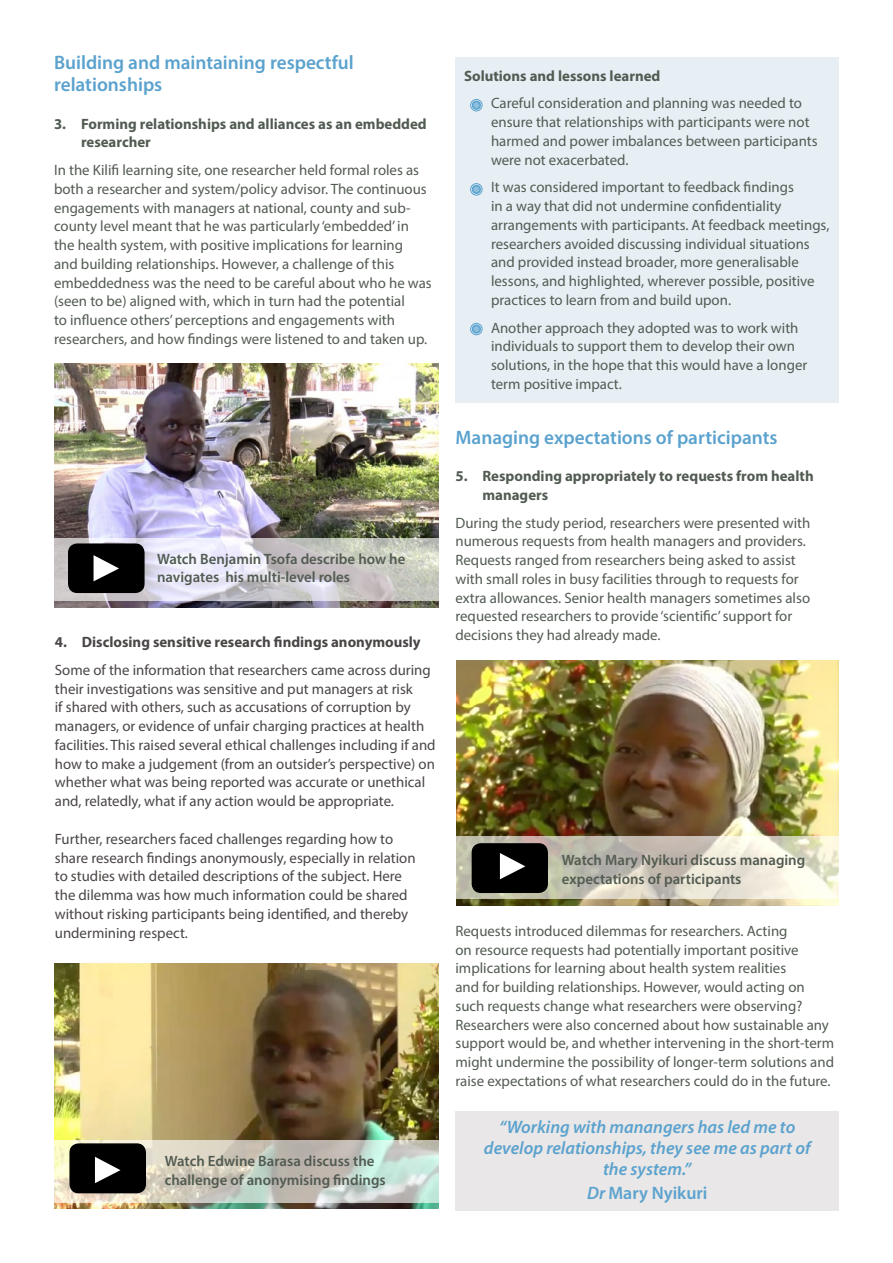
<style>
.page{position:relative;width:893px;height:1263px;background:#fff}
.page>*{position:absolute;margin:0;border:0;box-sizing:border-box;transform-origin:0 0}
.t1{font:600 19.5px/22.5px "Myriad Pro";color:#5ba2ce}
.t2{font:italic 600 18px/21px "Myriad Pro";color:#5ba2ce;text-align:center}
.t3{font:600 18px "Myriad Pro";color:#5ba2ce}
.t4{font:15px/18.8px "Myriad Pro";color:#525b52}
.t5{font:15px/18.8px "Myriad Pro";color:#4a4645}
.t6{font:600 15px/18.8px "Myriad Pro";color:#525b52}
.t7{font:700 15px/18.8px "Myriad Pro";color:#525b52}
.t8{font:700 15px "Myriad Pro";color:#4a4645}
.s1{font-style:italic}
</style>
<div class="page">
<div style="left:455px;top:1111px;width:384px;height:99px;background:#e9e7e7"></div>
<img style="left:55px;top:363px;width:383px;height:244px">
<svg style="left:54px;top:538px;width:385px;height:62px"></svg>
<div style="left:69px;top:544px;width:75px;height:48px;background:#000;border-radius:9px"></div>
<div style="left:68px;top:543px;width:77px;height:50px;border:2px solid #000;border-radius:9px"></div>
<svg style="left:94px;top:555px;width:25px;height:26px"></svg>
<div style="left:455px;top:57px;width:384px;height:345px;background:#e7eff5"></div>
<div style="left:472px;top:101px;width:9px;height:9px;background:#8cbedd;border-radius:50%"></div>
<div style="left:470px;top:99px;width:12px;height:12px;border:1px solid #5ba2ce;border-radius:50%"></div>
<div style="left:472px;top:101px;width:9px;height:9px;border:2px solid #5ba2ce;border-radius:50%"></div>
<div style="left:472px;top:185px;width:9px;height:9px;background:#8cbedd;border-radius:50%"></div>
<div style="left:470px;top:183px;width:12px;height:12px;border:1px solid #5ba2ce;border-radius:50%"></div>
<div style="left:472px;top:185px;width:9px;height:9px;border:2px solid #5ba2ce;border-radius:50%"></div>
<div style="left:472px;top:325px;width:9px;height:9px;background:#8cbedd;border-radius:50%"></div>
<div style="left:470px;top:323px;width:12px;height:12px;border:1px solid #5ba2ce;border-radius:50%"></div>
<div style="left:472px;top:325px;width:9px;height:9px;border:2px solid #5ba2ce;border-radius:50%"></div>
<img style="left:55px;top:963px;width:383px;height:246px">
<svg style="left:54px;top:1140px;width:385px;height:63px"></svg>
<div style="left:70px;top:1144px;width:75px;height:48px;background:#000;border-radius:9px"></div>
<div style="left:69px;top:1143px;width:77px;height:50px;border:2px solid #000;border-radius:9px"></div>
<svg style="left:95px;top:1157px;width:25px;height:26px"></svg>
<img style="left:457px;top:661px;width:382px;height:245px">
<svg style="left:456px;top:837px;width:383px;height:62px"></svg>
<div style="left:472px;top:844px;width:75px;height:48px;background:#000;border-radius:9px"></div>
<div style="left:472px;top:843px;width:76px;height:50px;border:2px solid #000;border-radius:9px"></div>
<svg style="left:500px;top:853px;width:25px;height:26px"></svg>
<h1 class="t1" style="left:54px;top:50px;width:301px">Building and maintaining respectful relationships</h1>
<p class="t7" style="left:81px;top:114px;width:347px;text-indent:-27px">3. Forming relationships and alliances as an embedded researcher</p>
<p class="t4" style="left:54px;top:160px;width:379px">In the Kilifi learning site, one researcher held formal roles as both a researcher and system/policy advisor. The continuous engagements with managers at national, county and sub&shy;county level meant that he was particularly ‘embedded’ in the health system, with positive implications for learning<br>and building relationships. However, a challenge of this embeddedness was the need to be careful about who he was (seen to be) aligned with, which in turn had the potential<br>to influence others’ perceptions and engagements with researchers, and how findings were listened to and taken up.</p>
<p class="t6" style="left:157px;top:549px;width:250px">Watch Benjamin Tsofa describe how he navigates his multi-level roles</p>
<p class="t8" style="left:55px;top:632px;width:367px">4. Disclosing sensitive research findings anonymously</p>
<p class="t5" style="left:55px;top:660px;width:382px">Some of the information that researchers came across during their investigations was sensitive and put managers at risk<br>if shared with others, such as accusations of corruption by managers, or evidence of unfair charging practices at health facilities. This raised several ethical challenges including if and how to make a judgement (from an outsider’s perspective) on whether what was being reported was accurate or unethical and, relatedly, what if any action would be appropriate.</p>
<p class="t5" style="left:55px;top:829px;width:362px">Further, researchers faced challenges regarding how to share research findings anonymously, especially in relation to studies with detailed descriptions of the subject. Here the dilemma was how much information could be shared without risking participants being identified, and thereby undermining respect.</p>
<p class="t6" style="left:165px;top:1151px;width:222px">Watch Edwine Barasa discuss the challenge of anonymising findings</p>
<p class="t7" style="left:464px;top:66px;width:198px">Solutions and lessons learned</p>
<p class="t4" style="left:491px;top:94px;width:328px;text-indent:-17px">• Careful consideration and planning was needed to ensure that relationships with participants were not harmed and power imbalances between participants were not exacerbated.</p>
<p class="t4" style="left:491px;top:178px;width:340px;text-indent:-17px">• It was considered important to feedback findings<br>in a way that did not undermine confidentiality arrangements with participants. At feedback meetings, researchers avoided discussing individual situations and provided instead broader, more generalisable lessons, and highlighted, wherever possible, positive practices to learn from and build upon.</p>
<p class="t4" style="left:491px;top:318px;width:318px;text-indent:-17px">• Another approach they adopted was to work with individuals to support them to develop their own solutions, in the hope that this would have a longer term positive impact.</p>
<h1 class="t1" style="left:455px;top:425px;width:324px">Managing expectations of participants</h1>
<p class="t7" style="left:482px;top:466px;width:333px;text-indent:-27px">5. Responding appropriately to requests from health managers</p>
<p class="t4" style="left:455px;top:513px;width:356px">During the study period, researchers were presented with numerous requests from health managers and providers.<br>Requests ranged from researchers being asked to assist with small roles in busy facilities through to requests for extra allowances. Senior health managers sometimes also requested researchers to provide ‘scientific’ support for decisions they had already made.</p>
<p class="t6" style="left:562px;top:851px;width:245px">Watch Mary Nyikuri discuss managing expectations of participants</p>
<p class="t4" style="left:455px;top:921px;width:380px">Requests introduced dilemmas for researchers. Acting<br>on resource requests had potentially important positive implications for learning about health system realities<br>and for building relationships. However, would acting on such requests change what researchers were observing?<br>Researchers were also concerned about how sustainable any support would be, and whether intervening in the short-term might undermine the possibility of longer-term solutions and raise expectations of what researchers could do in the future.</p>
<p class="t2" style="left:484px;top:1116px;width:328px">“Working with manangers has led me to develop relationships, they see me as part of the system.”</p>
<p class="t3" style="left:587px;top:1181px;width:122px"><span class="s1">Dr</span> Mary Nyikuri</p>
</div>
